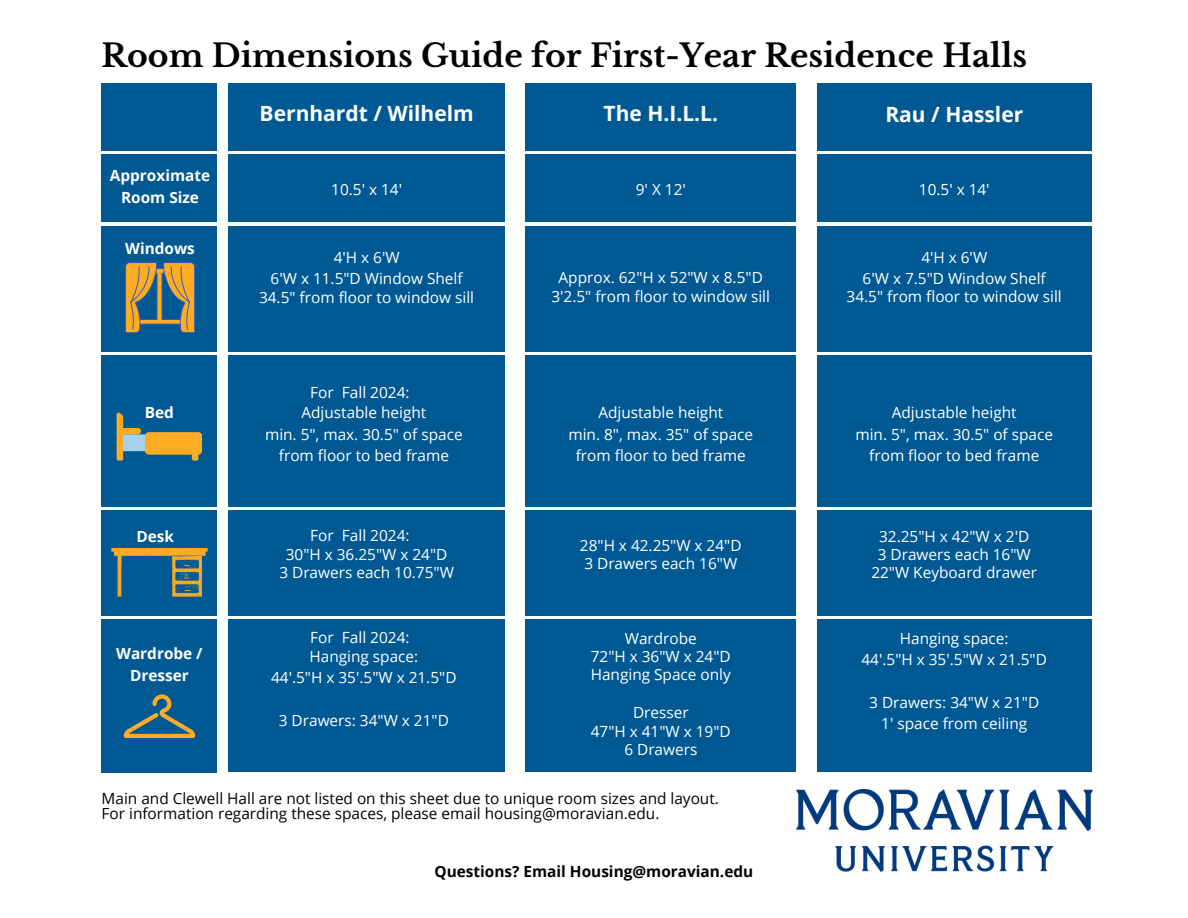
<style>
.page{position:relative;width:1188px;height:918px;background:#fff}
.page>*{position:absolute;margin:0;border:0;box-sizing:border-box;transform-origin:0 0}
.t1{font:700 31.5px "Libre Baskerville";color:#000}
.t2{font:700 21px "Open Sans";color:#fff}
.t3{font:15.45px "Open Sans";color:#fff}
.t4{font:15.45px "Open Sans";color:#000}
.t5{font:700 15.45px/21.1px "Open Sans";color:#fff;text-align:center}
.t6{font:700 15.45px "Open Sans";color:#000}
</style>
<div class="page">
<div style="left:102px;top:83px;width:115px;height:689px;background:#005993"></div>
<hr style="left:122px;top:265px;width:76px;height:1px;background:#395bb2">
<svg style="left:125px;top:262px;width:71px;height:71px"></svg>
<div style="left:122px;top:428px;width:19px;height:6px;background:#ffac25;border-radius:3px"></div>
<div style="left:192px;top:437px;width:6px;height:24px;background:#ffac25;border-radius:2px"></div>
<div style="left:120px;top:434px;width:80px;height:17px;background:#a6d1ee;border-radius:3px"></div>
<div style="left:145px;top:432px;width:57px;height:23px;background:#ffac25;border-radius:4px"></div>
<svg style="left:117px;top:413px;width:6px;height:48px"></svg>
<svg style="left:111px;top:548px;width:97px;height:48px"></svg>
<div style="left:526px;top:83px;width:270px;height:689px;background:#005993"></div>
<div style="left:228px;top:83px;width:277px;height:689px;background:#005993"></div>
<div style="left:817px;top:83px;width:275px;height:689px;background:#005993"></div>
<svg style="left:124px;top:694px;width:71px;height:44px"></svg>
<hr style="left:70px;top:151px;width:1118px;height:2px;background:#fff">
<hr style="left:92px;top:223px;width:1092px;height:2px;background:#fff">
<hr style="left:87px;top:352px;width:1097px;height:2px;background:#fff">
<hr style="left:87px;top:507px;width:1034px;height:3px;background:#fff">
<hr style="left:92px;top:617px;width:1024px;height:2px;background:#fff">
<img style="left:796px;top:790px;width:296px;height:82px">
<p class="t1" style="left:102px;top:37px;width:927px">Room Dimensions Guide for First-Year Residence Halls</p>
<p class="t5" style="left:110px;top:165px;width:102px">Approximate<br>Room Size</p>
<p class="t5" style="left:125px;top:238px;width:71px">Windows</p>
<h4 class="t5" style="left:145px;top:402px;width:31px">Bed</h4>
<p class="t5" style="left:136px;top:525px;width:39px">Desk</p>
<h4 class="t5" style="left:116px;top:643px;width:88px">Wardrobe /<br>Dresser</h4>
<p class="t2" style="left:604px;top:98px;width:116px">The H.I.L.L.</p>
<h4 class="t2" style="left:260px;top:99px;width:216px">Bernhardt / Wilhelm</h4>
<h4 class="t2" style="left:885px;top:99px;width:139px">Rau / Hassler</h4>
<p class="t3" style="left:331px;top:179px;width:72px">10.5' x 14'</p>
<p class="t3" style="left:636px;top:179px;width:52px">9' X 12'</p>
<p class="t3" style="left:919px;top:179px;width:72px">10.5' x 14'</p>
<p class="t3" style="left:334px;top:247px;width:67px">4'H x 6'W</p>
<h4 class="t3" style="left:271px;top:268px;width:193px">6'W x 11.5"D Window Shelf</h4>
<p class="t3" style="left:259px;top:286px;width:217px">34.5" from floor to window sill</p>
<p class="t3" style="left:559px;top:266px;width:206px">Approx. 62"H x 52"W x 8.5"D</p>
<p class="t3" style="left:551px;top:285px;width:220px">3'2.5" from floor to window sill</p>
<h2 class="t3" style="left:921px;top:247px;width:67px">4'H x 6'W</h2>
<p class="t3" style="left:863px;top:268px;width:185px">6'W x 7.5"D Window Shelf</p>
<p class="t3" style="left:847px;top:286px;width:217px">34.5" from floor to window sill</p>
<p class="t3" style="left:310px;top:382px;width:101px">For Fall 2024:</p>
<p class="t3" style="left:301px;top:402px;width:126px">Adjustable height</p>
<p class="t3" style="left:265px;top:423px;width:199px">min. 5", max. 30.5" of space</p>
<p class="t3" style="left:279px;top:444px;width:172px">from floor to bed frame</p>
<h2 class="t3" style="left:598px;top:402px;width:126px">Adjustable height</h2>
<p class="t3" style="left:568px;top:423px;width:186px">min. 8", max. 35" of space</p>
<p class="t3" style="left:576px;top:444px;width:172px">from floor to bed frame</p>
<p class="t3" style="left:892px;top:402px;width:126px">Adjustable height</p>
<p class="t3" style="left:855px;top:423px;width:199px">min. 5", max. 30.5" of space</p>
<p class="t3" style="left:869px;top:444px;width:172px">from floor to bed frame</p>
<p class="t3" style="left:310px;top:525px;width:101px">For Fall 2024:</p>
<p class="t3" style="left:286px;top:544px;width:163px">30"H x 36.25"W x 24"D</p>
<p class="t3" style="left:279px;top:562px;width:176px">3 Drawers each 10.75"W</p>
<p class="t3" style="left:580px;top:534px;width:163px">28"H x 42.25"W x 24"D</p>
<p class="t3" style="left:584px;top:553px;width:154px">3 Drawers each 16"W</p>
<p class="t3" style="left:879px;top:525px;width:152px">32.25"H x 42"W x 2'D</p>
<p class="t3" style="left:878px;top:544px;width:154px">3 Drawers each 16"W</p>
<h2 class="t3" style="left:871px;top:561px;width:167px">22"W Keyboard drawer</h2>
<p class="t3" style="left:310px;top:627px;width:101px">For Fall 2024:</p>
<p class="t3" style="left:310px;top:646px;width:110px">Hanging space:</p>
<p class="t3" style="left:271px;top:667px;width:187px">44'.5"H x 35'.5"W x 21.5"D</p>
<p class="t3" style="left:279px;top:709px;width:171px">3 Drawers: 34"W x 21"D</p>
<h3 class="t3" style="left:625px;top:628px;width:74px">Wardrobe</h3>
<p class="t3" style="left:591px;top:646px;width:141px">72"H x 36"W x 24"D</p>
<p class="t3" style="left:591px;top:664px;width:142px">Hanging Space only</p>
<p class="t3" style="left:633px;top:702px;width:57px">Dresser</p>
<p class="t3" style="left:591px;top:720px;width:141px">47"H x 41"W x 19"D</p>
<p class="t3" style="left:624px;top:738px;width:75px">6 Drawers</p>
<p class="t3" style="left:900px;top:628px;width:110px">Hanging space:</p>
<p class="t3" style="left:862px;top:649px;width:187px">44'.5"H x 35'.5"W x 21.5"D</p>
<p class="t3" style="left:869px;top:691px;width:171px">3 Drawers: 34"W x 21"D</p>
<p class="t3" style="left:881px;top:712px;width:147px">1' space from ceiling</p>
<p class="t4" style="left:102px;top:787px;width:619px">Main and Clewell Hall are not listed on this sheet due to unique room sizes and layout.</p>
<p class="t4" style="left:102px;top:803px;width:559px">For information regarding these spaces, please email housing@moravian.edu.</p>
<p class="t6" style="left:435px;top:861px;width:320px">Questions? Email Housing@moravian.edu</p>
</div>
